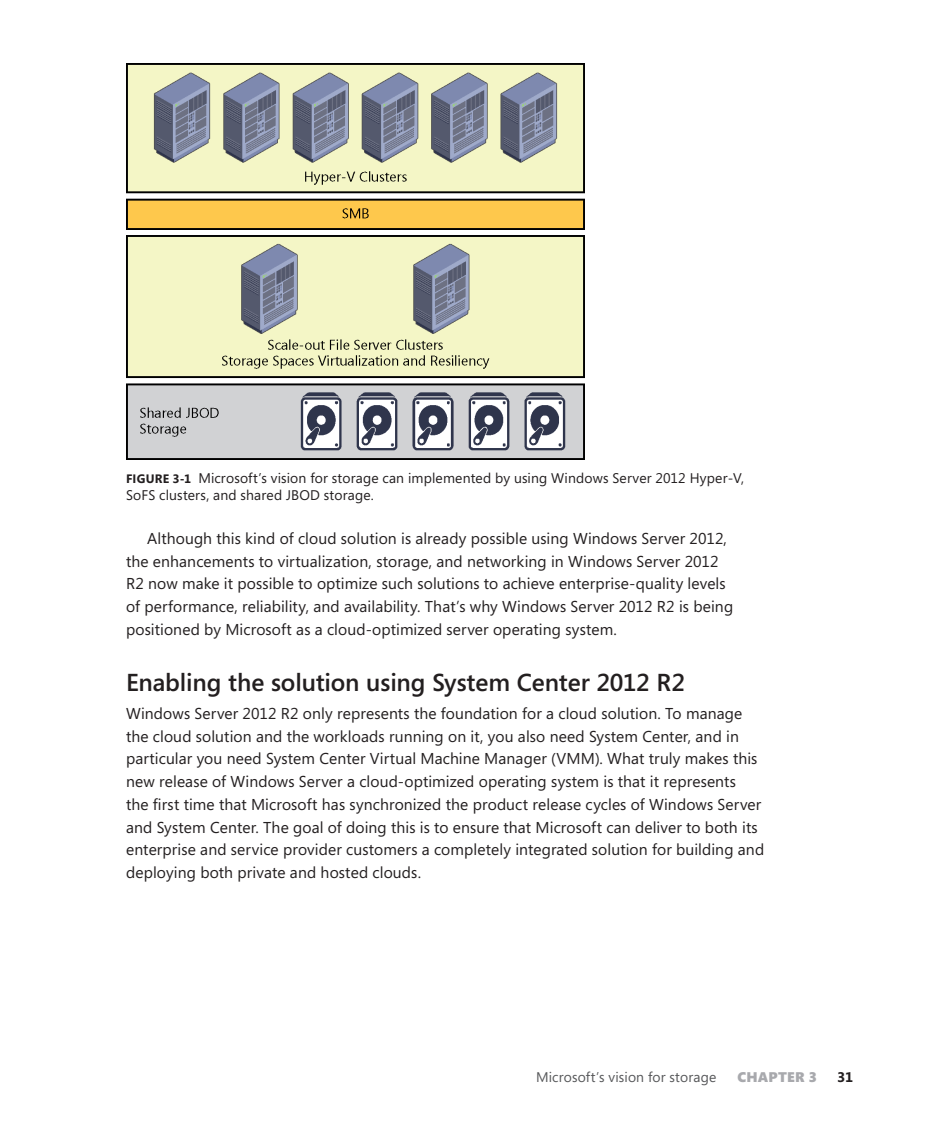
<style>
.page{position:relative;width:930px;height:1134px;background:#fff}
.page>*{position:absolute;margin:0;border:0;box-sizing:border-box;transform-origin:0 0}
.t1{font:600 24.5px "Segoe";letter-spacing:-.005em;color:#231f20}
.t2{font:15.75px/22.8px "Segoe";letter-spacing:.005em;color:#231f20}
.t3{font:14px/17.5px "Segoe";letter-spacing:.01em;color:#231f20}
.t4{font:14px "Segoe";letter-spacing:.01em;color:#57585a}
.t5{font:900 14px "Segoe";letter-spacing:.015em;color:#a8a9ad}
.t6{font:700 14px "Segoe";color:#231f20}
.s1{font-weight:700;font-size:12.25px}
</style>
<div class="page">
<img style="left:126px;top:63px;width:458px;height:397px">
<p class="t3" style="left:126px;top:469px;width:619px"><span class="s1">FIGURE 3-1</span> Microsoft’s vision for storage can implemented by using Windows Server 2012 Hyper-V,<br>SoFS clusters, and shared JBOD storage.</p>
<p class="t2" style="left:126px;top:527px;width:608px;text-indent:21px">Although this kind of cloud solution is already possible using Windows Server 2012, the enhancements to virtualization, storage, and networking in Windows Server 2012<br>R2 now make it possible to optimize such solutions to achieve enterprise-quality levels of performance, reliability, and availability. That’s why Windows Server 2012 R2 is being positioned by Microsoft as a cloud-optimized server operating system.</p>
<p class="t1" style="left:126px;top:665px;width:560px">Enabling the solution using System Center 2012 R2</p>
<p class="t2" style="left:126px;top:702px;width:639px">Windows Server 2012 R2 only represents the foundation for a cloud solution. To manage the cloud solution and the workloads running on it, you also need System Center, and in particular you need System Center Virtual Machine Manager (VMM). What truly makes this new release of Windows Server a cloud-optimized operating system is that it represents<br>the first time that Microsoft has synchronized the product release cycles of Windows Server and System Center. The goal of doing this is to ensure that Microsoft can deliver to both its enterprise and service provider customers a completely integrated solution for building and deploying both private and hosted clouds.</p>
<p class="t4" style="left:536px;top:1067px;width:182px">Microsoft’s vision for storage</p>
<p class="t5" style="left:737px;top:1067px;width:81px">CHAPTER 3</p>
<p class="t6" style="left:836px;top:1067px;width:17px">31</p>
</div>
